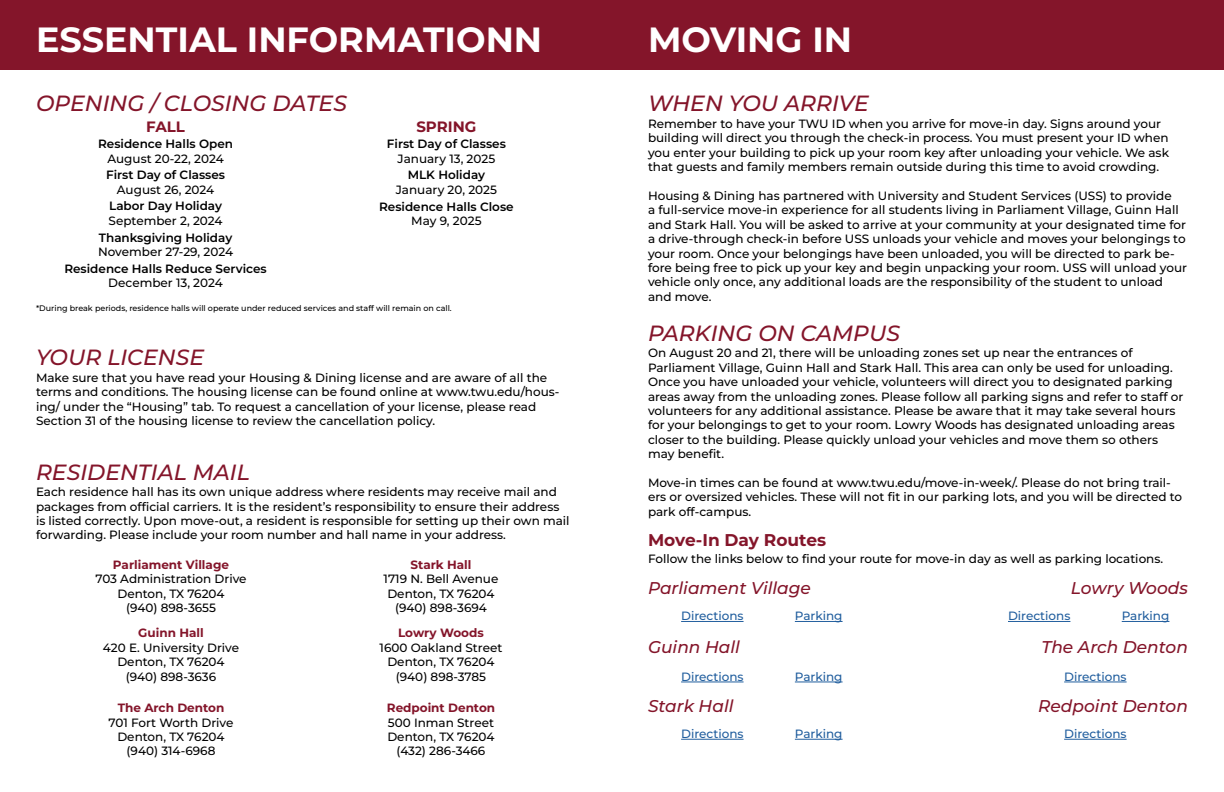
<style>
.page{position:relative;width:1224px;height:792px;background:#fff}
.page>*{position:absolute;margin:0;border:0;box-sizing:border-box;transform-origin:0 0}
.t1{font:700 35px "Montserrat";color:#fff}
.t2{font:italic 500 22px "Montserrat";color:#84152a}
.t3{font:italic 500 17px "Montserrat";color:#84152a}
.t4{font:700 17px "Montserrat";color:#84152a}
.t5{font:700 15px "Montserrat";color:#84152a}
.t6{font:500 12px/14.4px "Montserrat";color:#000}
.t7{font:600 12px "Montserrat";color:#000}
.t8{font:500 12px "Montserrat";color:#215e9e}
.t9{font:700 12px "Montserrat";color:#84152a}
.t10{font:500 8px "Montserrat";color:#000}
</style>
<div class="page">
<div style="left:0;top:0;width:612px;height:70px;background:#84152a"></div>
<div style="left:612px;top:0;width:612px;height:70px;background:#84152a"></div>
<hr style="left:1064px;top:739px;width:63px;height:1px;background:#215e9e">
<hr style="left:1064px;top:682px;width:63px;height:1px;background:#215e9e">
<hr style="left:1008px;top:621px;width:62px;height:1px;background:#215e9e">
<hr style="left:1122px;top:621px;width:47px;height:1px;background:#215e9e">
<hr style="left:681px;top:621px;width:63px;height:1px;background:#215e9e">
<hr style="left:795px;top:621px;width:48px;height:1px;background:#215e9e">
<hr style="left:681px;top:682px;width:63px;height:1px;background:#215e9e">
<hr style="left:795px;top:682px;width:48px;height:1px;background:#215e9e">
<hr style="left:681px;top:739px;width:63px;height:1px;background:#215e9e">
<hr style="left:795px;top:739px;width:48px;height:1px;background:#215e9e">
<h1 class="t1" style="left:36px;top:14px;width:508px">ESSENTIAL INFORMATIONN</h1>
<h1 class="t1" style="left:648px;top:14px;width:206px">MOVING IN</h1>
<h2 class="t2" style="left:36px;top:88px;width:313px">OPENING / CLOSING DATES</h2>
<p class="t5" style="left:146px;top:116px;width:40px">FALL</p>
<p class="t7" style="left:98px;top:136px;width:136px">Residence Halls Open</p>
<p class="t6" style="left:107px;top:151px;width:118px">August 20-22, 2024</p>
<p class="t7" style="left:106px;top:167px;width:121px">First Day of Classes</p>
<p class="t6" style="left:117px;top:182px;width:99px">August 26, 2024</p>
<p class="t7" style="left:109px;top:198px;width:114px">Labor Day Holiday</p>
<p class="t6" style="left:109px;top:213px;width:115px">September 2, 2024</p>
<p class="t7" style="left:99px;top:229px;width:135px">Thanksgiving Holiday</p>
<p class="t6" style="left:98px;top:244px;width:136px">November 27-29, 2024</p>
<p class="t7" style="left:64px;top:260px;width:204px">Residence Halls Reduce Services</p>
<p class="t6" style="left:108px;top:275px;width:116px">December 13, 2024</p>
<p class="t5" style="left:416px;top:116px;width:62px">SPRING</p>
<p class="t7" style="left:387px;top:136px;width:121px">First Day of Classes</p>
<p class="t6" style="left:398px;top:151px;width:99px">January 13, 2025</p>
<p class="t7" style="left:379px;top:198px;width:136px">Residence Halls Close</p>
<p class="t6" style="left:411px;top:213px;width:72px">May 9, 2025</p>
<p class="t7" style="left:408px;top:167px;width:79px">MLK Holiday</p>
<p class="t6" style="left:396px;top:182px;width:103px">January 20, 2025</p>
<p class="t10" style="left:36px;top:303px;width:417px">*During break periods, residence halls will operate under reduced services and staff will remain on call.</p>
<h2 class="t2" style="left:36px;top:342px;width:170px">YOUR LICENSE</h2>
<p class="t6" style="left:36px;top:370px;width:525px">Make sure that you have read your Housing &amp; Dining license and are aware of all the terms and conditions. The housing license can be found online at www.twu.edu/hous&shy;ing/ under the “Housing” tab. To request a cancellation of your license, please read Section 31 of the housing license to review the cancellation policy.</p>
<h2 class="t2" style="left:36px;top:456px;width:215px">RESIDENTIAL MAIL</h2>
<p class="t6" style="left:36px;top:484px;width:535px">Each residence hall has its own unique address where residents may receive mail and packages from official carriers. It is the resident’s responsibility to ensure their address is listed correctly. Upon move-out, a resident is responsible for setting up their own mail forwarding. Please include your room number and hall name in your address.</p>
<p class="t9" style="left:113px;top:556px;width:118px">Parliament Village</p>
<p class="t6" style="left:95px;top:571px;width:153px;text-align:center">703 Administration Drive<br>Denton, TX 76204<br>(940) 898-3655</p>
<p class="t9" style="left:138px;top:625px;width:67px">Guinn Hall</p>
<p class="t6" style="left:103px;top:640px;width:138px;text-align:center">420 E. University Drive<br>Denton, TX 76204 (940) 898-3636</p>
<p class="t9" style="left:118px;top:699px;width:108px">The Arch Denton</p>
<p class="t6" style="left:109px;top:715px;width:126px;text-align:center">701 Fort Worth Drive<br>Denton, TX 76204 (940) 314-6968</p>
<p class="t9" style="left:410px;top:556px;width:63px">Stark Hall</p>
<p class="t6" style="left:384px;top:571px;width:116px;text-align:center">1719 N. Bell Avenue<br>Denton, TX 76204 (940) 898-3694</p>
<p class="t9" style="left:398px;top:625px;width:87px">Lowry Woods</p>
<p class="t6" style="left:380px;top:640px;width:124px;text-align:center">1600 Oakland Street<br>Denton, TX 76204 (940) 898-3785</p>
<p class="t9" style="left:387px;top:699px;width:110px">Redpoint Denton</p>
<p class="t6" style="left:387px;top:715px;width:109px;text-align:center">500 Inman Street<br>Denton, TX 76204 (432) 286-3466</p>
<h2 class="t2" style="left:648px;top:88px;width:223px">WHEN YOU ARRIVE</h2>
<p class="t6" style="left:648px;top:116px;width:523px">Remember to have your TWU ID when you arrive for move-in day. Signs around your building will direct you through the check-in process. You must present your ID when you enter your building to pick up your room key after unloading your vehicle. We ask that guests and family members remain outside during this time to avoid crowding.</p>
<p class="t6" style="left:648px;top:188px;width:541px">Housing &amp; Dining has partnered with University and Student Services (USS) to provide<br>a full-service move-in experience for all students living in Parliament Village, Guinn Hall and Stark Hall. You will be asked to arrive at your community at your designated time for a drive-through check-in before USS unloads your vehicle and moves your belongings to your room. Once your belongings have been unloaded, you will be directed to park be&shy;fore being free to pick up your key and begin unpacking your room. USS will unload your vehicle only once, any additional loads are the responsibility of the student to unload and move.</p>
<h2 class="t2" style="left:648px;top:318px;width:254px">PARKING ON CAMPUS</h2>
<p class="t6" style="left:648px;top:346px;width:537px">On August 20 and 21, there will be unloading zones set up near the entrances of Parliament Village, Guinn Hall and Stark Hall. This area can only be used for unloading.<br>Once you have unloaded your vehicle, volunteers will direct you to designated parking areas away from the unloading zones. Please follow all parking signs and refer to staff or volunteers for any additional assistance. Please be aware that it may take several hours for your belongings to get to your room. Lowry Woods has designated unloading areas closer to the building. Please quickly unload your vehicles and move them so others may benefit.</p>
<p class="t6" style="left:648px;top:475px;width:536px">Move-in times can be found at www.twu.edu/move-in-week/. Please do not bring trail&shy;ers or oversized vehicles. These will not fit in our parking lots, and you will be directed to park off-campus.</p>
<h3 class="t4" style="left:648px;top:528px;width:180px">Move-In Day Routes</h3>
<p class="t6" style="left:648px;top:551px;width:517px">Follow the links below to find your route for move-in day as well as parking locations.</p>
<h3 class="t3" style="left:1071px;top:576px;width:119px">Lowry Woods</h3>
<p class="t8" style="left:681px;top:608px;width:64px">Directions</p>
<p class="t8" style="left:795px;top:608px;width:49px">Parking</p>
<h3 class="t3" style="left:648px;top:635px;width:93px">Guinn Hall</h3>
<p class="t8" style="left:681px;top:668px;width:64px">Directions</p>
<p class="t8" style="left:795px;top:668px;width:49px">Parking</p>
<h3 class="t3" style="left:648px;top:694px;width:87px">Stark Hall</h3>
<p class="t8" style="left:681px;top:725px;width:64px">Directions</p>
<p class="t8" style="left:795px;top:725px;width:49px">Parking</p>
<h3 class="t3" style="left:648px;top:576px;width:164px">Parliament Village</h3>
<p class="t8" style="left:1008px;top:608px;width:64px">Directions</p>
<p class="t8" style="left:1122px;top:608px;width:49px">Parking</p>
<h3 class="t3" style="left:1041px;top:635px;width:148px">The Arch Denton</h3>
<p class="t8" style="left:1064px;top:668px;width:64px">Directions</p>
<h3 class="t3" style="left:1038px;top:694px;width:151px">Redpoint Denton</h3>
<p class="t8" style="left:1064px;top:725px;width:64px">Directions</p>
</div>
